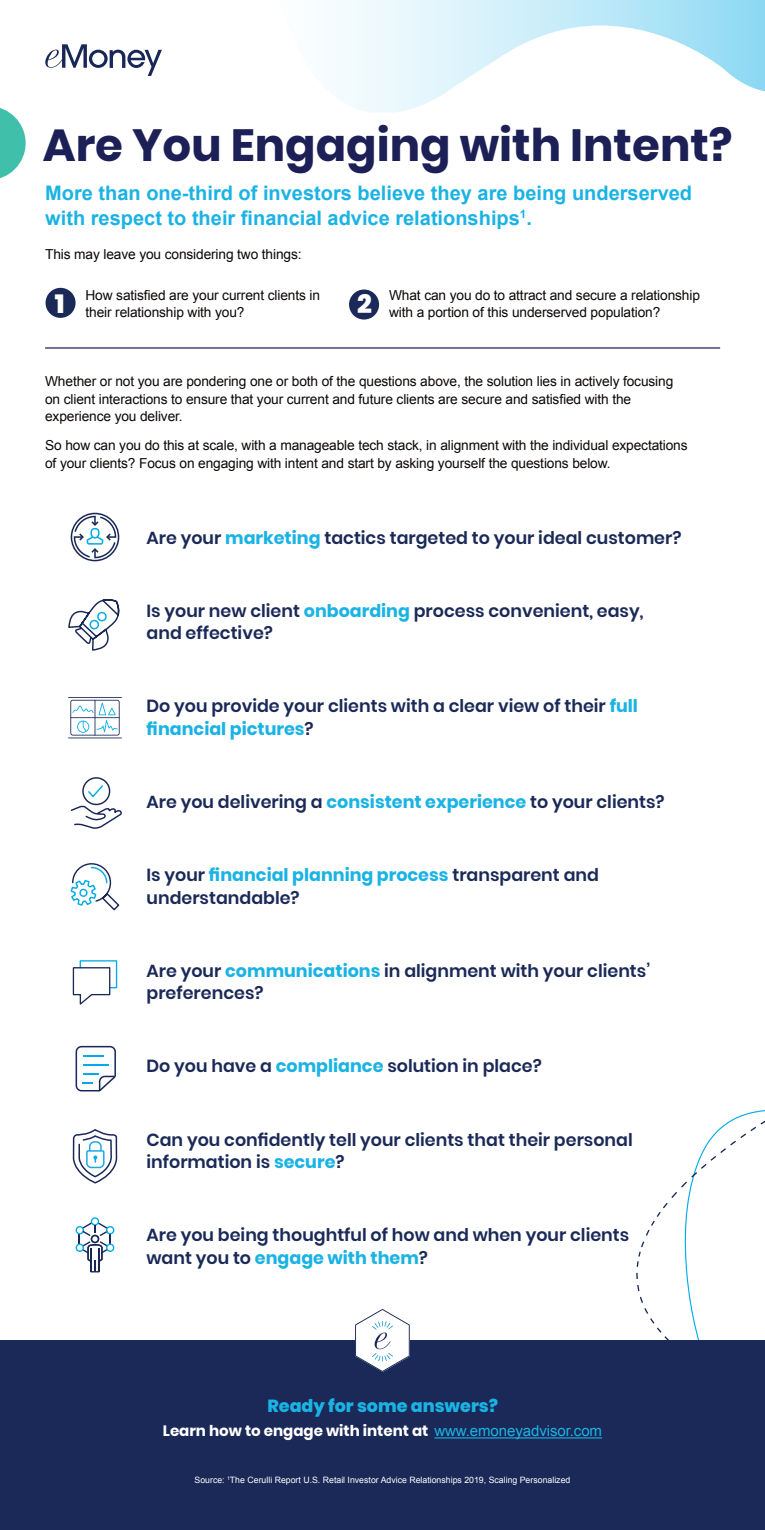
<style>
.page{position:relative;width:765px;height:1530px;background:#fff}
.page>*{position:absolute;margin:0;border:0;box-sizing:border-box;transform-origin:0 0}
.body{font:700 45px "Poppins";color:#1c2056}
.t1{font:800 26.25px "Poppins";color:#fff}
.body-2{font:700 20px/25px "Arial";color:#1ab3e4}
.body-3{font:600 17.5px/22.5px "Poppins";color:#1a2957}
.body-4{font:800 17.5px "Poppins";color:#1ab3e4}
.body-5{font:700 15px "Poppins";color:#fff}
.body-6{font:13.75px/17.5px "Arial";letter-spacing:-.01em;color:#0c0806}
.t2{font:8.75px "Arial";color:#fff}
.s1{font-weight:700;color:#1ab3e4}
.s2{font-family:"Arial";font-weight:400;color:#1ab3e4}
</style>
<div class="page">
<svg style="left:636px;top:1110px;width:129px;height:230px"></svg>
<img style="left:331px;top:0;width:434px;height:112px">
<svg style="left:0;top:108px;width:26px;height:71px"></svg>
<hr style="left:45px;top:347px;width:675px;height:2px;background:#1c2056">
<svg style="left:45px;top:44px;width:117px;height:32px"></svg>
<svg style="left:71px;top:513px;width:48px;height:48px"></svg>
<svg style="left:75px;top:1217px;width:40px;height:55px"></svg>
<svg style="left:68px;top:599px;width:54px;height:585px"></svg>
<hr style="left:83px;top:1064px;width:26px;height:2px;background:#00abe7">
<div style="left:0;top:1340px;width:765px;height:190px;background:#1a2957"></div>
<svg style="left:355px;top:1309px;width:55px;height:63px"></svg>
<div style="left:46px;top:288px;width:30px;height:30px;background:#1a2957;border-radius:50%"></div>
<div style="left:349px;top:290px;width:30px;height:30px;background:#1a2957;border-radius:50%"></div>
<hr style="left:434px;top:1437px;width:168px;height:1px;background:#1ab3e4">
<p class="body" style="left:43px;top:119px;width:691px">Are You Engaging with Intent?</p>
<p class="body-2" style="left:45px;top:181px;width:648px">More than one-third of investors believe they are being underserved with respect to their financial advice relationships<sup>1</sup>.</p>
<p class="body-6" style="left:45px;top:246px;width:258px">This may leave you considering two things:</p>
<h2 class="t1" style="left:55px;top:288px;width:11px">1</h2>
<p class="body-6" style="left:86px;top:286px;width:236px">How satisfied are your current clients in their relationship with you?</p>
<h2 class="t1" style="left:357px;top:289px;width:16px">2</h2>
<p class="body-6" style="left:389px;top:286px;width:312px">What can you do to attract and secure a relationship</p>
<p class="body-6" style="left:389px;top:304px;width:273px">with a portion of this underserved population?</p>
<p class="body-6" style="left:45px;top:373px;width:630px">Whether or not you are pondering one or both of the questions above, the solution lies in actively focusing on client interactions to ensure that your current and future clients are secure and satisfied with the experience you deliver.</p>
<p class="body-6" style="left:45px;top:437px;width:644px">So how can you do this at scale, with a manageable tech stack, in alignment with the individual expectations of your clients? Focus on engaging with intent and start by asking yourself the questions below.</p>
<p class="body-3" style="left:147px;top:526px;width:536px">Are your <span class="s1">marketing</span> tactics targeted to your ideal customer?</p>
<p class="body-3" style="left:147px;top:600px;width:498px">Is your new client <span class="s1">onboarding</span> process convenient, easy, and effective?</p>
<p class="body-3" style="left:147px;top:695px;width:493px">Do you provide your clients with a clear view of their <span class="s1">full financial pictures</span>?</p>
<p class="body-3" style="left:147px;top:791px;width:520px">Are you delivering a <span class="s1">consistent experience</span> to your clients?</p>
<p class="body-3" style="left:147px;top:864px;width:454px">Is your <span class="s1">financial planning process</span> transparent and understandable?</p>
<p class="body-3" style="left:147px;top:960px;width:505px">Are your <span class="s1">communications</span> in alignment with your clients’ preferences?</p>
<p class="body-3" style="left:147px;top:1055px;width:397px">Do you have a <span class="s1">compliance</span> solution in place?</p>
<p class="body-3" style="left:147px;top:1128px;width:488px">Can you confidently tell your clients that their personal information is <span class="s1">secure</span>?</p>
<p class="body-3" style="left:147px;top:1224px;width:484px">Are you being thoughtful of how and when your clients want you to <span class="s1">engage with them</span>?</p>
<p class="body-4" style="left:267px;top:1395px;width:232px">Ready for some answers?</p>
<p class="body-5" style="left:163px;top:1422px;width:441px">Learn how to engage with intent at <span class="s2">www.emoneyadvisor.com</span></p>
<p class="t2" style="left:195px;top:1474px;width:377px">Source: <sup>1</sup>The Cerulli Report U.S. Retail Investor Advice Relationships 2019, Scaling Personalized</p>
</div>
